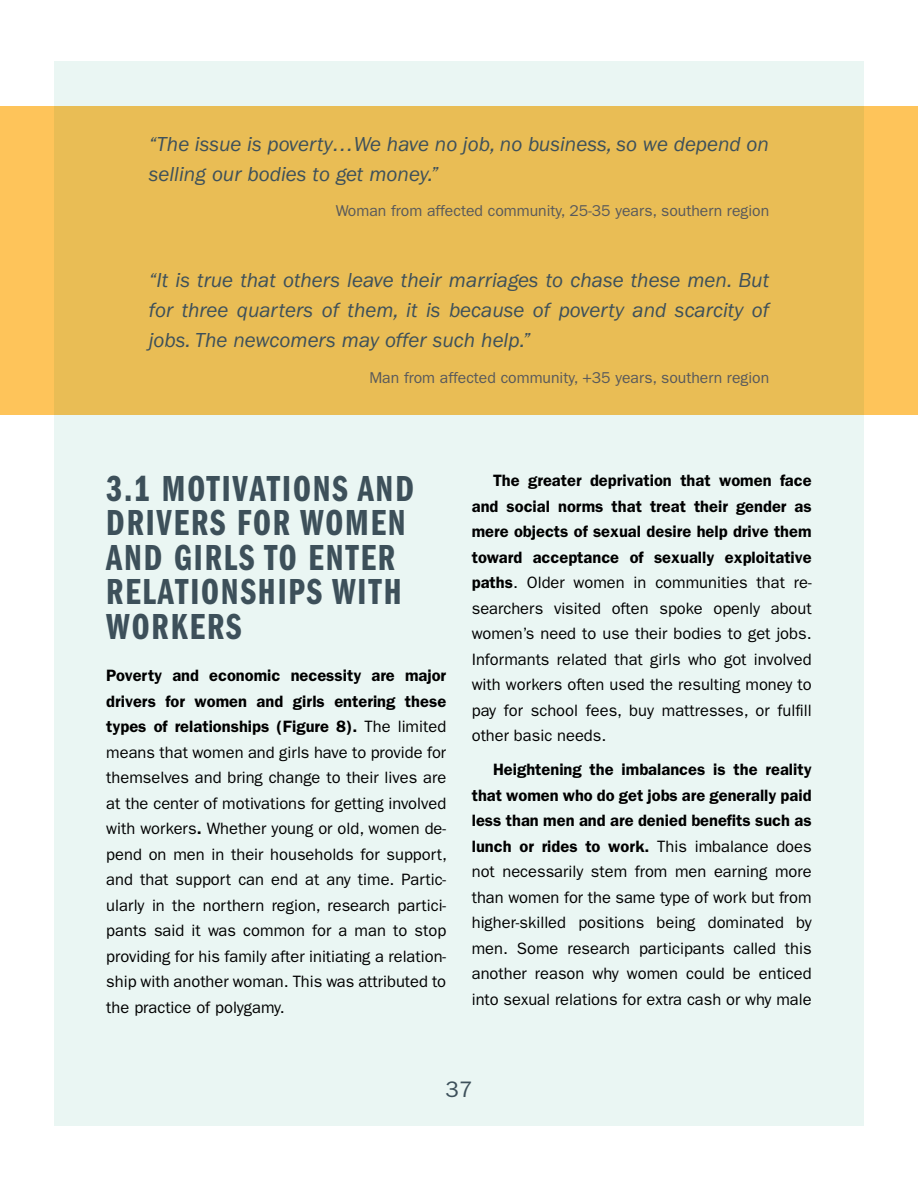
<style>
.page{position:relative;width:918px;height:1188px;background:#fff}
.page>*{position:absolute;margin:0;border:0;box-sizing:border-box;transform-origin:0 0}
.t1{font:37.5px/34.5px "ITC Franklin Gothic Std Dm Cp";letter-spacing:.05em;color:#3d505a}
.t2{font:22.5px "ITC Franklin Gothic Std";color:#3d505a}
.t3{font:italic 21px/30px "ITC Franklin Gothic Std";color:#3d505a}
.t4{font:16.5px/25.5px "ITC Franklin Gothic Std";color:#000;text-align:justify}
.t5{font:15.75px "ITC Franklin Gothic Std";color:#58595b}
.s1{font-weight:600}
</style>
<div class="page">
<div style="left:54px;top:62px;width:810px;height:1064px;background:#eaf6f3"></div>
<svg style="left:0;top:106px;width:918px;height:309px;background:#ebbd55"></svg>
<p class="t3" style="left:149px;top:129px;width:622px">“The issue is poverty…We have no job, no business, so we depend on selling our bodies to get money.”</p>
<p class="t5" style="left:336px;top:202px;width:435px">Woman from affected community, 25-35 years, southern region</p>
<p class="t3" style="left:149px;top:266px;width:622px;text-align:justify">“It is true that others leave their marriages to chase these men. But for three quarters of them, it is because of poverty and scarcity of jobs. The newcomers may offer such help.”</p>
<p class="t5" style="left:369px;top:369px;width:401px">Man from affected community, +35 years, southern region</p>
<h1 class="t1" style="left:106px;top:472px;width:309px">3.1 MOTIVATIONS AND<br>DRIVERS FOR WOMEN<br>AND GIRLS TO ENTER<br>RELATIONSHIPS WITH<br>WORKERS</h1>
<p class="t4" style="left:106px;top:663px;width:342px"><span class="s1">Poverty and economic necessity are major drivers for women and girls entering these types of relationships (Figure 8).</span> The limited means that women and girls have to provide for themselves and bring change to their lives are at the center of motivations for getting involved with workers<span class="s1">.</span> Whether young or old, women de&shy;pend on men in their households for support, and that support can end at any time. Partic&shy;ularly in the northern region, research partici&shy;pants said it was common for a man to stop providing for his family after initiating a relation&shy;ship with another woman. This was attributed to the practice of polygamy.</p>
<p class="t4" style="left:472px;top:468px;width:341px;text-indent:21px"><span class="s1">The greater deprivation that women face and social norms that treat their gender as mere objects of sexual desire help drive them toward acceptance of sexually exploitative paths</span>. Older women in communities that re&shy;searchers visited often spoke openly about women’s need to use their bodies to get jobs.<br>Informants related that girls who got involved with workers often used the resulting money to pay for school fees, buy mattresses, or fulfill other basic needs.</p>
<p class="t4" style="left:472px;top:757px;width:341px;text-indent:21px"><span class="s1">Heightening the imbalances is the reality that women who do get jobs are generally paid less than men and are denied benefits such as lunch or rides to work.</span> This imbalance does not necessarily stem from men earning more than women for the same type of work but from higher-skilled positions being dominated by men. Some research participants called this another reason why women could be enticed into sexual relations for extra cash or why male</p>
<h2 class="t2" style="left:446px;top:1077px;width:28px">37</h2>
</div>
